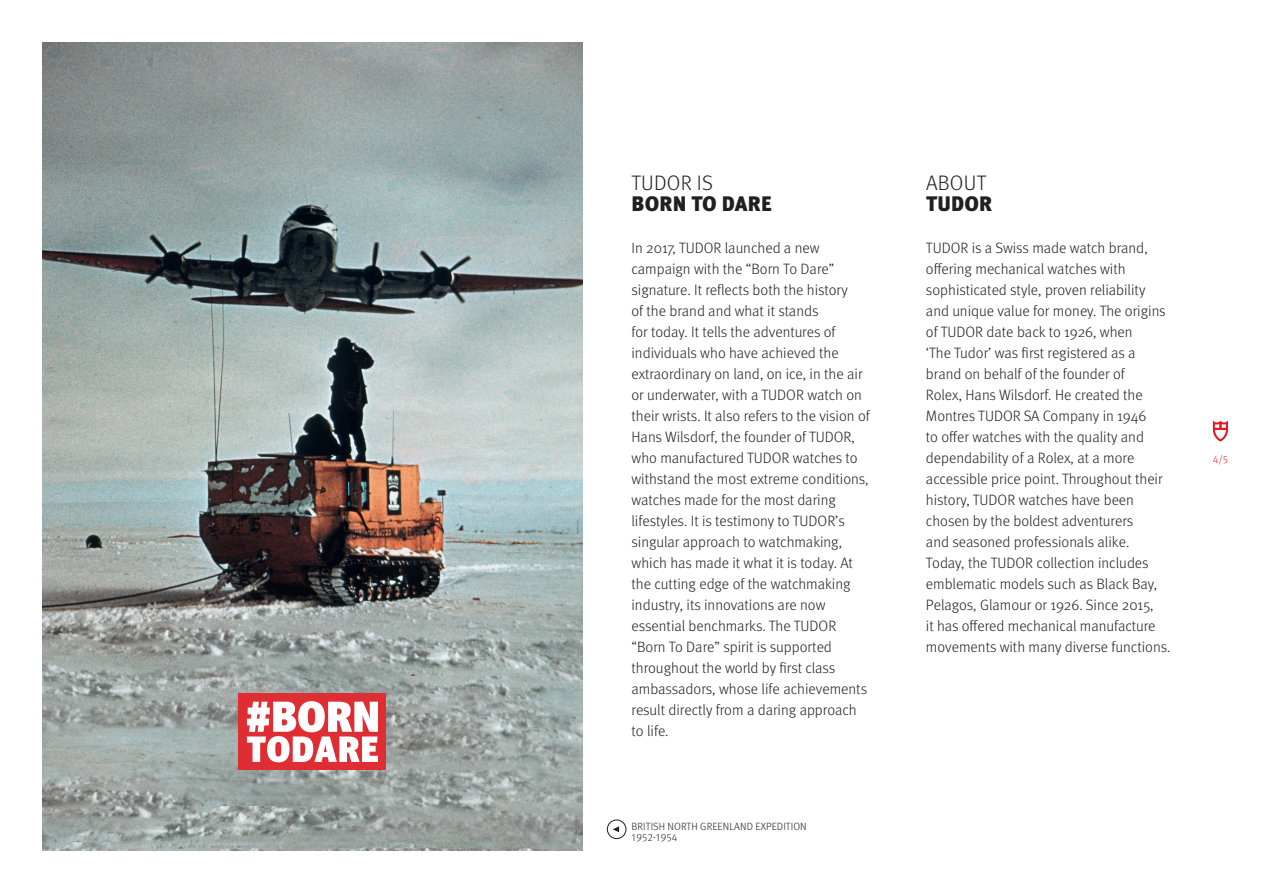
<style>
.page{position:relative;width:1263px;height:893px;background:#fff}
.page>*{position:absolute;margin:0;border:0;box-sizing:border-box;transform-origin:0 0}
.t1{font:900 21px "Meta Pro";letter-spacing:.01em;color:#231f20}
.t2{font:300 21px "Meta Pro";letter-spacing:.01em;color:#231f20}
.t3{font:300 15px/21px "Meta Pro";color:#231f20}
.t4{font:300 10.5px/10.5px "Meta Pro";letter-spacing:.01em;color:#231f20}
.t5{font:300 10.5px "Meta Pro";color:#e21a21}
</style>
<div class="page">
<img style="left:43px;top:43px;width:539px;height:807px">
<div style="left:607px;top:820px;width:19px;height:19px;border:1px solid #231f20;border-radius:50%"></div>
<svg style="left:613px;top:826px;width:6px;height:6px"></svg>
<svg style="left:1213px;top:421px;width:15px;height:21px"></svg>
<div style="left:239px;top:694px;width:147px;height:76px;background:#df2d34"></div>
<svg style="left:247px;top:701px;width:131px;height:61px"></svg>
<h1 class="t2" style="left:632px;top:167px;width:83px">TUDOR IS</h1>
<h1 class="t1" style="left:632px;top:187px;width:142px">BORN TO DARE</h1>
<p class="t3" style="left:631px;top:236px;width:240px">In 2017, TUDOR launched a new campaign with the “Born To Dare” signature. It reflects both the history<br>of the brand and what it stands<br>for today. It tells the adventures of individuals who have achieved the extraordinary on land, on ice, in the air or underwater, with a TUDOR watch on their wrists. It also refers to the vision of Hans Wilsdorf, the founder of TUDOR, who manufactured TUDOR watches to withstand the most extreme conditions, watches made for the most daring lifestyles. It is testimony to TUDOR’s singular approach to watchmaking, which has made it what it is today. At the cutting edge of the watchmaking industry, its innovations are now essential benchmarks. The TUDOR “Born To Dare” spirit is supported throughout the world by first class ambassadors, whose life achievements result directly from a daring approach to life.</p>
<p class="t4" style="left:631px;top:821px;width:177px">BRITISH NORTH GREENLAND EXPEDITION<br>1952-1954</p>
<h1 class="t2" style="left:926px;top:167px;width:61px">ABOUT</h1>
<h1 class="t1" style="left:926px;top:187px;width:68px">TUDOR</h1>
<p class="t3" style="left:926px;top:236px;width:246px">TUDOR is a Swiss made watch brand, offering mechanical watches with sophisticated style, proven reliability and unique value for money. The origins of TUDOR date back to 1926, when<br>‘The Tudor’ was first registered as a brand on behalf of the founder of<br>Rolex, Hans Wilsdorf. He created the Montres TUDOR SA Company in 1946<br>to offer watches with the quality and dependability of a Rolex, at a more accessible price point. Throughout their history, TUDOR watches have been chosen by the boldest adventurers<br>and seasoned professionals alike.<br>Today, the TUDOR collection includes emblematic models such as Black Bay, Pelagos, Glamour or 1926. Since 2015,<br>it has offered mechanical manufacture movements with many diverse functions.</p>
<p class="t5" style="left:1213px;top:451px;width:17px">4/5</p>
</div>
